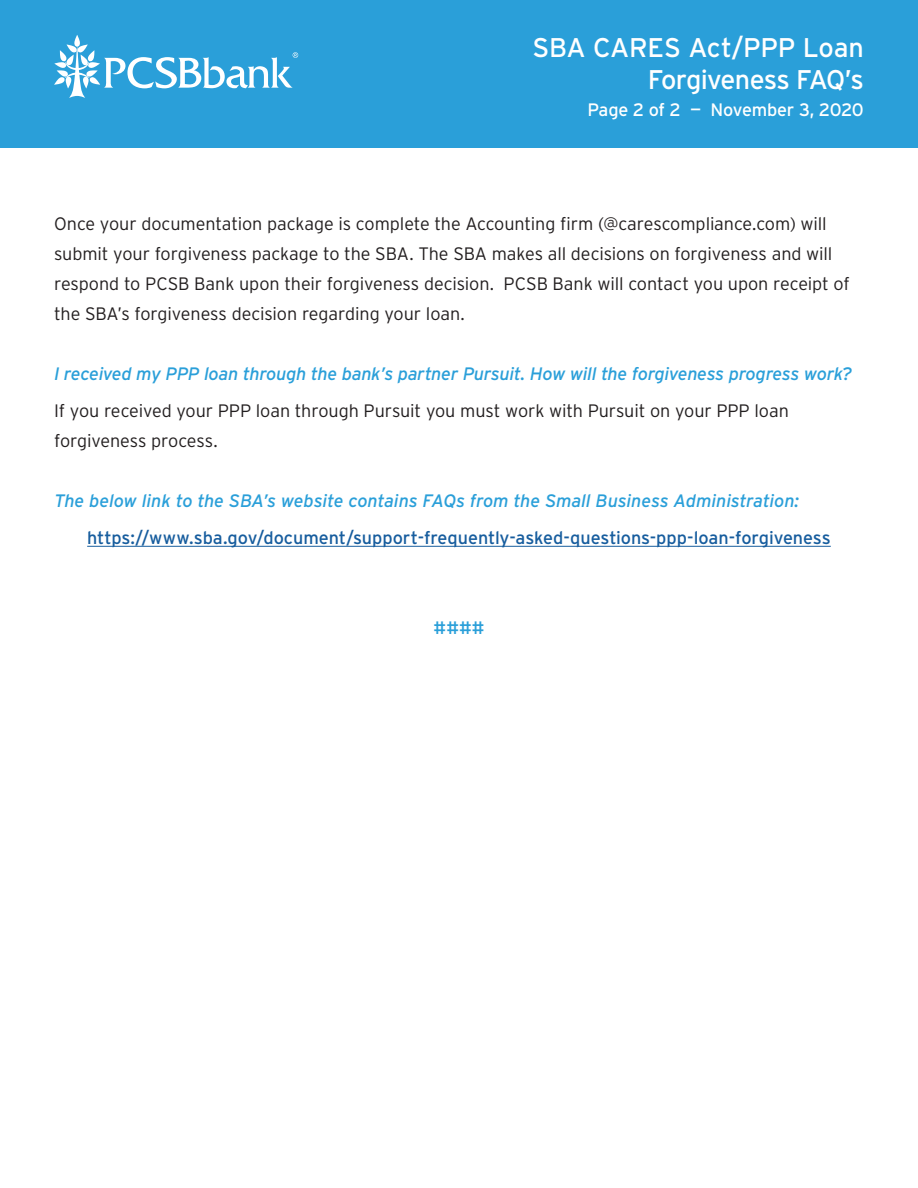
<style>
.page{position:relative;width:918px;height:1188px;background:#fff}
.page>*{position:absolute;margin:0;border:0;box-sizing:border-box;transform-origin:0 0}
.t1{font:27px "Interstate";letter-spacing:-.025em;color:#fff}
.t2{font:300 18px/30px "Interstate";letter-spacing:-.005em;color:#231f20}
.t3{font:italic 18px "Interstate";letter-spacing:-.015em;color:#2a9fd9}
.t4{font:18px "Interstate";letter-spacing:-.005em;color:#175d9e}
.t5{font:18px "Interstate";letter-spacing:-.02em;color:#fff}
.t6{font:18px "Interstate";color:#2a9fd9}
</style>
<div class="page">
<div style="left:0;top:0;width:918px;height:148px;background:#2a9fd9"></div>
<svg style="left:54px;top:35px;width:244px;height:63px"></svg>
<hr style="left:87px;top:546px;width:744px;height:1px;background:#175d9e">
<p class="t1" style="left:533px;top:31px;width:333px">SBA CARES Act/PPP Loan</p>
<p class="t1" style="left:648px;top:63px;width:218px">Forgiveness FAQ’s</p>
<p class="t5" style="left:587px;top:98px;width:278px">Page 2 of 2 — November 3, 2020</p>
<p class="t2" style="left:54px;top:209px;width:797px">Once your documentation package is complete the Accounting firm (@carescompliance.com) will submit your forgiveness package to the SBA. The SBA makes all decisions on forgiveness and will respond to PCSB Bank upon their forgiveness decision. PCSB Bank will contact you upon receipt of the SBA’s forgiveness decision regarding your loan.</p>
<p class="t3" style="left:54px;top:363px;width:800px">I received my PPP loan through the bank’s partner Pursuit. How will the forgiveness progress work?</p>
<p class="t2" style="left:54px;top:396px;width:736px">If you received your PPP loan through Pursuit you must work with Pursuit on your PPP loan forgiveness process.</p>
<p class="t3" style="left:54px;top:490px;width:746px">The below link to the SBA’s website contains FAQs from the Small Business Administration:</p>
<p class="t4" style="left:87px;top:527px;width:745px">https://www.sba.gov/document/support-frequently-asked-questions-ppp-loan-forgiveness</p>
<p class="t6" style="left:434px;top:617px;width:52px">####</p>
</div>
